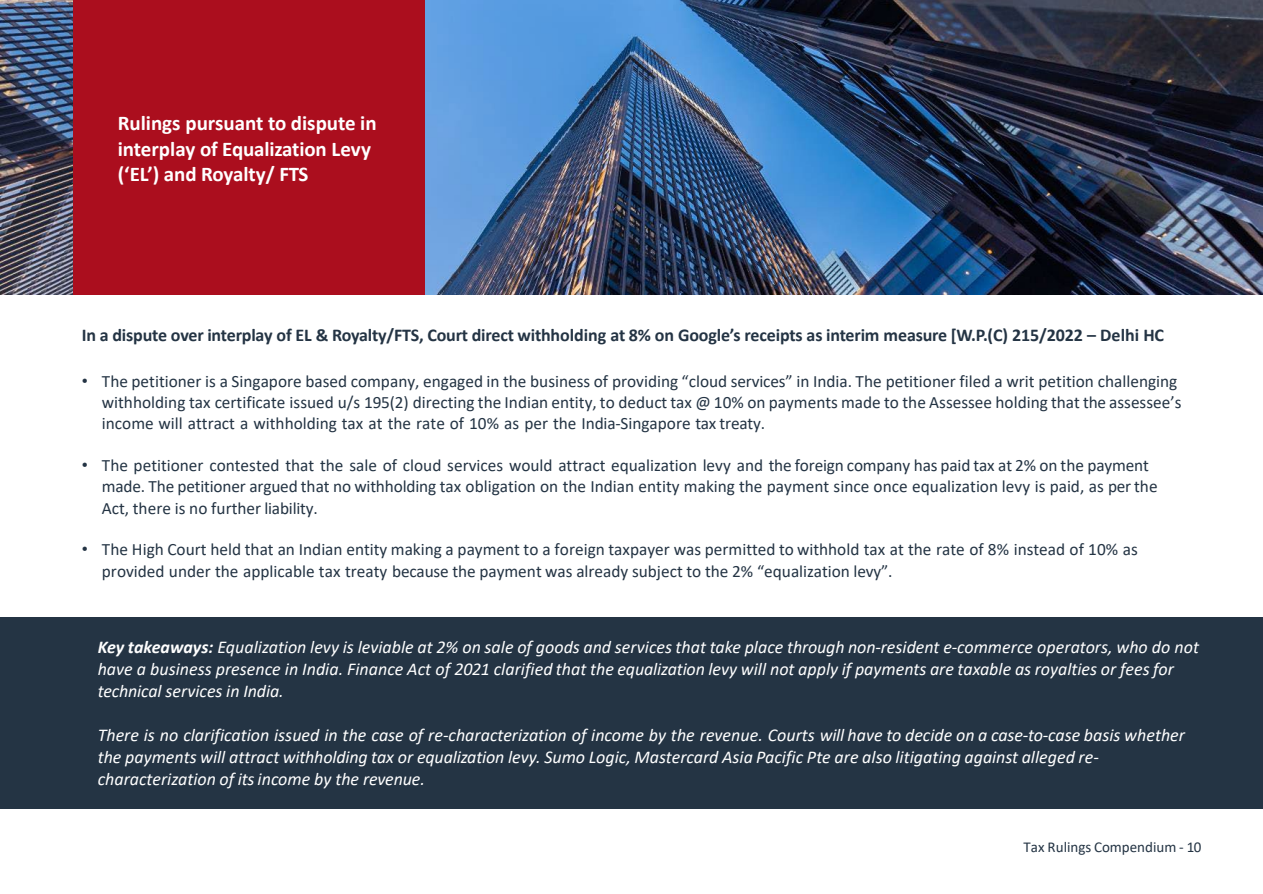
<style>
.page{position:relative;width:1263px;height:894px;background:#fff}
.page>*{position:absolute;margin:0;border:0;box-sizing:border-box;transform-origin:0 0}
.t1{font:700 21px/25.2px "Calibri";color:#fff}
.t2{font:italic 18px/22px "Calibri";color:#fff}
.t3{font:700 18px "Calibri";letter-spacing:-.01em;color:#243444}
.t4{font:17.25px/21.1px "Calibri";color:#243444}
.t5{font:15px "Calibri";color:#243444}
.s1{font-family:"Arial"}
.s2{font-weight:700}
</style>
<div class="page">
<img style="left:0;top:0;width:1263px;height:294px">
<div style="left:0;top:617px;width:1263px;height:191px;background:#243444"></div>
<div style="left:74px;top:0;width:351px;height:294px;background:#ab0e1e"></div>
<p class="t1" style="left:118px;top:110px;width:260px">Rulings pursuant to dispute in interplay of Equalization Levy (‘EL’) and Royalty/ FTS</p>
<p class="t3" style="left:82px;top:322px;width:1084px">In a dispute over interplay of EL &amp; Royalty/FTS, Court direct withholding at 8% on Google’s receipts as interim measure [W.P.(C) 215/2022 – Delhi HC</p>
<p class="t4" style="left:102px;top:370px;width:1081px;text-indent:-20px"><span class="s1">•</span> The petitioner is a Singapore based company, engaged in the business of providing “cloud services” in India. The petitioner filed a writ petition challenging withholding tax certificate issued u/s 195(2) directing the Indian entity, to deduct tax @ 10% on payments made to the Assessee holding that the assessee’s income will attract a withholding tax at the rate of 10% as per the India-Singapore tax treaty.</p>
<p class="t4" style="left:102px;top:454px;width:1057px;text-indent:-20px"><span class="s1">•</span> The petitioner contested that the sale of cloud services would attract equalization levy and the foreign company has paid tax at 2% on the payment made. The petitioner argued that no withholding tax obligation on the Indian entity making the payment since once equalization levy is paid, as per the<br>Act, there is no further liability.</p>
<p class="t4" style="left:102px;top:538px;width:1038px;text-indent:-20px"><span class="s1">•</span> The High Court held that an Indian entity making a payment to a foreign taxpayer was permitted to withhold tax at the rate of 8% instead of 10% as provided under the applicable tax treaty because the payment was already subject to the 2% “equalization levy”.</p>
<p class="t2" style="left:98px;top:634px;width:1103px"><span class="s2">Key takeaways:</span> Equalization levy is leviable at 2% on sale of goods and services that take place through non-resident e-commerce operators, who do not have a business presence in India. Finance Act of 2021 clarified that the equalization levy will not apply if payments are taxable as royalties or fees for technical services in India.</p>
<p class="t2" style="left:98px;top:723px;width:1089px">There is no clarification issued in the case of re-characterization of income by the revenue. Courts will have to decide on a case-to-case basis whether the payments will attract withholding tax or equalization levy. Sumo Logic, Mastercard Asia Pacific Pte are also litigating against alleged re&shy;characterization of its income by the revenue.</p>
<p class="t5" style="left:1023px;top:836px;width:179px">Tax Rulings Compendium - 10</p>
</div>
